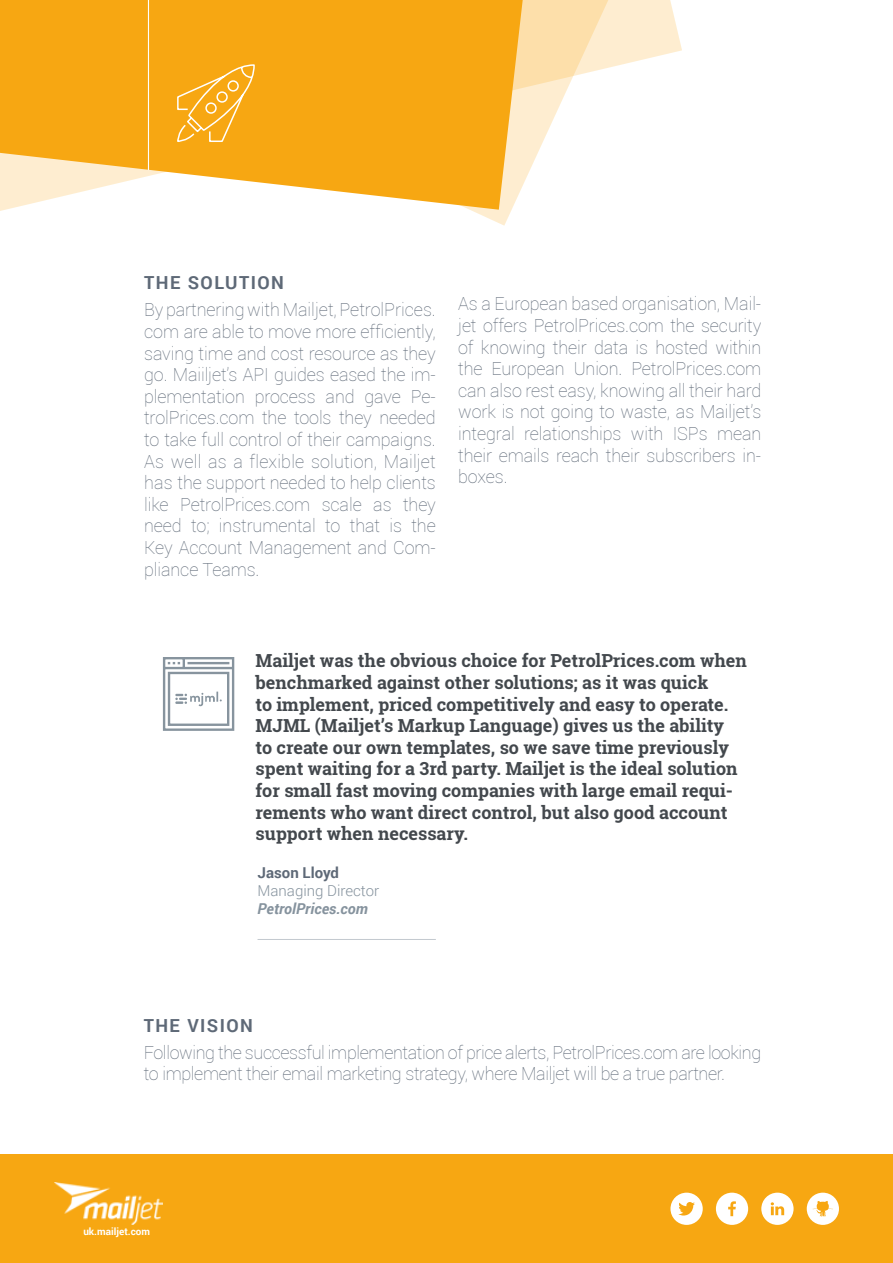
<style>
.page{position:relative;width:893px;height:1263px;background:#fff}
.page>*{position:absolute;margin:0;border:0;box-sizing:border-box;transform-origin:0 0}
.t1{font:100 18px/21.6px "Roboto";letter-spacing:-.02em;color:#5e6977;text-align:justify}
.t2{font:700 18px/21.6px "Roboto Slab";color:#43484d}
.t3{font:700 18px "Roboto";letter-spacing:.08em;color:#5e6977}
.t4{font:300 15px "Roboto";color:#86939e}
.t5{font:italic 700 15px "Roboto";color:#86939e}
.t6{font:700 15px "Roboto";color:#5e6977}
.t7{font:700 9.9px "Roboto";color:#fff}
</style>
<div class="page">
<svg style="left:0;top:0;width:682px;height:211px"></svg>
<svg style="left:126px;top:0;width:503px;height:226px"></svg>
<svg style="left:0;top:0;width:523px;height:210px;background:#f8b435"></svg>
<hr style="left:148px;top:0;width:1px;height:170px;background:#fff">
<hr style="left:258px;top:939px;width:178px;height:1px;background:#86939e">
<div style="left:0;top:1154px;width:893px;height:109px;background:#f7a712"></div>
<img style="left:54px;top:1182px;width:109px;height:43px">
<div style="left:670px;top:1193px;width:33px;height:32px;background:#fff;border-radius:50%"></div>
<svg style="left:678px;top:1202px;width:17px;height:13px"></svg>
<div style="left:716px;top:1193px;width:32px;height:32px;background:#fff;border-radius:50%"></div>
<svg style="left:728px;top:1201px;width:8px;height:15px"></svg>
<div style="left:761px;top:1193px;width:33px;height:32px;background:#fff;border-radius:50%"></div>
<svg style="left:771px;top:1202px;width:13px;height:13px"></svg>
<div style="left:807px;top:1193px;width:32px;height:32px;background:#fff;border-radius:50%"></div>
<svg style="left:809px;top:1192px;width:30px;height:25px"></svg>
<svg style="left:176px;top:64px;width:80px;height:79px;background:#f7b12e"></svg>
<svg style="left:162px;top:657px;width:73px;height:74px"></svg>
<div style="left:168px;top:672px;width:61px;height:54px;border:2px solid #87949e"></div>
<p class="t3" style="left:144px;top:270px;width:141px">THE SOLUTION</p>
<p class="t1" style="left:144px;top:299px;width:293px">By partnering with Mailjet, PetrolPrices. com are able to move more efficiently, saving time and cost resource as they go. Maiiljet’s API guides eased the im&shy;plementation process and gave Pe&shy;trolPrices.com the tools they needed to take full control of their campaigns.<br>As well as a flexible solution, Mailjet has the support needed to help clients like PetrolPrices.com scale as they need to; instrumental to that is the Key Account Management and Com&shy;pliance Teams.</p>
<p class="t1" style="left:458px;top:293px;width:305px">As a European based organisation, Mail&shy;jet offers PetrolPrices.com the security of knowing their data is hosted within the European Union. PetrolPrices.com can also rest easy, knowing all their hard work is not going to waste, as Mailjet’s integral relationships with ISPs mean their emails reach their subscribers in&shy;boxes.</p>
<p class="t2" style="left:256px;top:650px;width:493px">Mailjet was the obvious choice for PetrolPrices.com when benchmarked against other solutions; as it was quick<br>to implement, priced competitively and easy to operate.<br>MJML (Mailjet’s Markup Language) gives us the ability<br>to create our own templates, so we save time previously spent waiting for a 3rd party. Mailjet is the ideal solution for small fast moving companies with large email requi&shy;rements who want direct control, but also good account support when necessary.</p>
<p class="t6" style="left:258px;top:862px;width:83px">Jason Lloyd</p>
<p class="t4" style="left:258px;top:880px;width:123px">Managing Director</p>
<p class="t5" style="left:258px;top:898px;width:112px">PetrolPrices.com</p>
<p class="t3" style="left:144px;top:1012px;width:111px">THE VISION</p>
<p class="t1" style="left:144px;top:1041px;width:619px">Following the successful implementation of price alerts, PetrolPrices.com are looking to implement their email marketing strategy, where Mailjet will be a true partner.</p>
<p class="t7" style="left:83px;top:1225px;width:68px">uk.mailjet.com</p>
</div>
